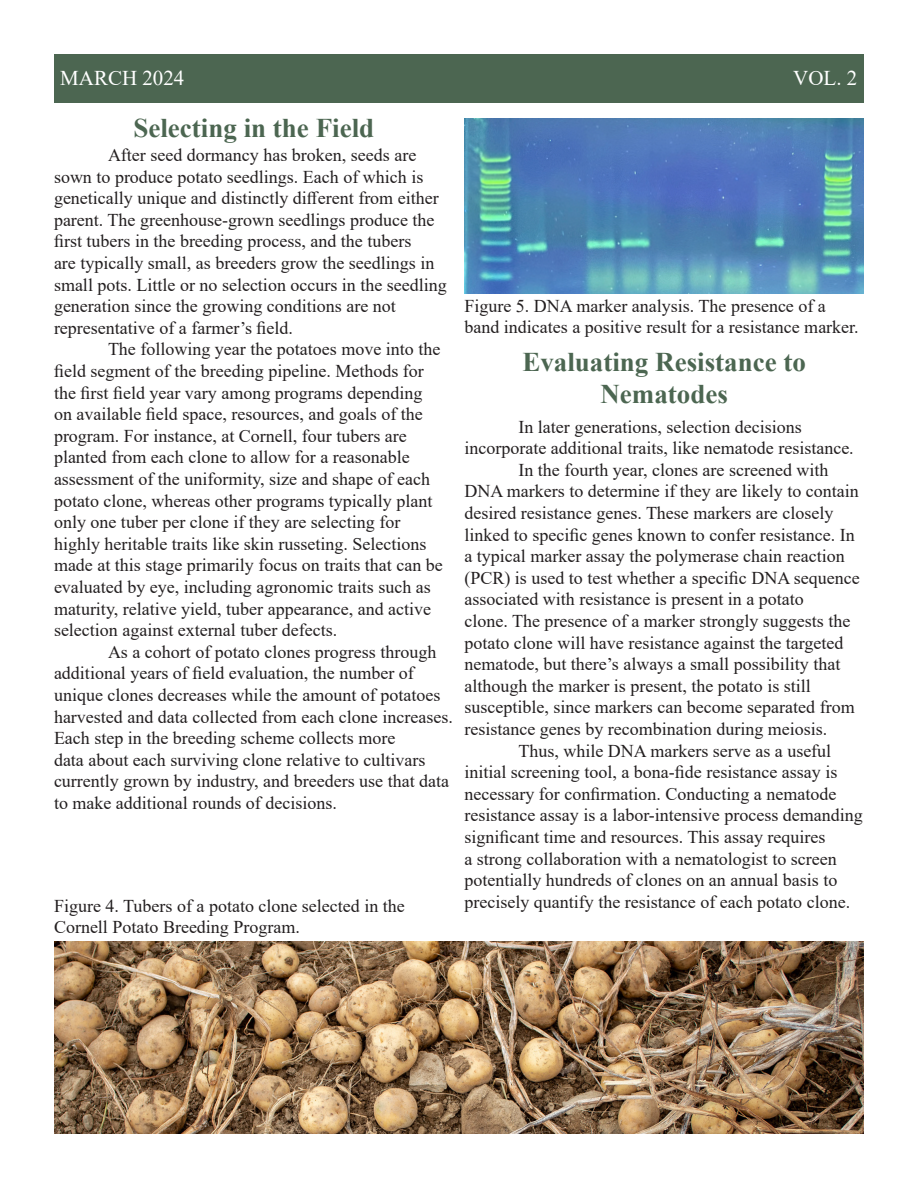
<style>
.page{position:relative;width:918px;height:1188px;background:#fff}
.page>*{position:absolute;margin:0;border:0;box-sizing:border-box;transform-origin:0 0}
.t1{font:700 27px/32.4px "Times New Roman";color:#4c6651;text-align:center}
.t2{font:21px "Times New Roman";color:#fff}
.t3{font:18px/21.6px "Times New Roman";color:#231f20}
</style>
<div class="page">
<div style="left:54px;top:54px;width:810px;height:48px;background:#4c6651"></div>
<img style="left:54px;top:942px;width:810px;height:192px">
<img style="left:464px;top:118px;width:400px;height:176px">
<p class="t2" style="left:60px;top:64px;width:126px">MARCH 2024</p>
<p class="t2" style="left:793px;top:64px;width:66px">VOL. 2</p>
<p class="t1" style="left:133px;top:111px;width:242px">Selecting in the Field</p>
<p class="t3" style="left:54px;top:144px;width:394px;text-indent:54px">After seed dormancy has broken, seeds are sown to produce potato seedlings. Each of which is genetically unique and distinctly different from either parent. The greenhouse-grown seedlings produce the first tubers in the breeding process, and the tubers<br>are typically small, as breeders grow the seedlings in small pots. Little or no selection occurs in the seedling generation since the growing conditions are not representative of a farmer’s field.</p>
<p class="t3" style="left:54px;top:338px;width:390px;text-indent:54px">The following year the potatoes move into the field segment of the breeding pipeline. Methods for the first field year vary among programs depending on available field space, resources, and goals of the program. For instance, at Cornell, four tubers are planted from each clone to allow for a reasonable assessment of the uniformity, size and shape of each potato clone, whereas other programs typically plant only one tuber per clone if they are selecting for highly heritable traits like skin russeting. Selections made at this stage primarily focus on traits that can be evaluated by eye, including agronomic traits such as maturity, relative yield, tuber appearance, and active selection against external tuber defects.</p>
<p class="t3" style="left:54px;top:640px;width:400px;text-indent:54px">As a cohort of potato clones progress through additional years of field evaluation, the number of unique clones decreases while the amount of potatoes harvested and data collected from each clone increases.<br>Each step in the breeding scheme collects more<br>data about each surviving clone relative to cultivars currently grown by industry, and breeders use that data to make additional rounds of decisions.</p>
<p class="t3" style="left:54px;top:894px;width:352px">Figure 4. Tubers of a potato clone selected in the<br>Cornell Potato Breeding Program.</p>
<p class="t3" style="left:464px;top:294px;width:396px">Figure 5. DNA marker analysis. The presence of a band indicates a positive result for a resistance marker.</p>
<p class="t1" style="left:522px;top:345px;width:285px">Evaluating Resistance to<br>Nematodes</p>
<p class="t3" style="left:464px;top:415px;width:391px;text-align:center">In later generations, selection decisions<br>incorporate additional traits, like nematode resistance.</p>
<p class="t3" style="left:464px;top:458px;width:397px;text-indent:54px">In the fourth year, clones are screened with DNA markers to determine if they are likely to contain desired resistance genes. These markers are closely linked to specific genes known to confer resistance. In a typical marker assay the polymerase chain reaction (PCR) is used to test whether a specific DNA sequence associated with resistance is present in a potato<br>clone. The presence of a marker strongly suggests the potato clone will have resistance against the targeted nematode, but there’s always a small possibility that although the marker is present, the potato is still susceptible, since markers can become separated from resistance genes by recombination during meiosis.</p>
<p class="t3" style="left:464px;top:739px;width:400px;text-indent:54px">Thus, while DNA markers serve as a useful initial screening tool, a bona-fide resistance assay is necessary for confirmation. Conducting a nematode resistance assay is a labor-intensive process demanding significant time and resources. This assay requires<br>a strong collaboration with a nematologist to screen potentially hundreds of clones on an annual basis to precisely quantify the resistance of each potato clone.</p>
</div>
